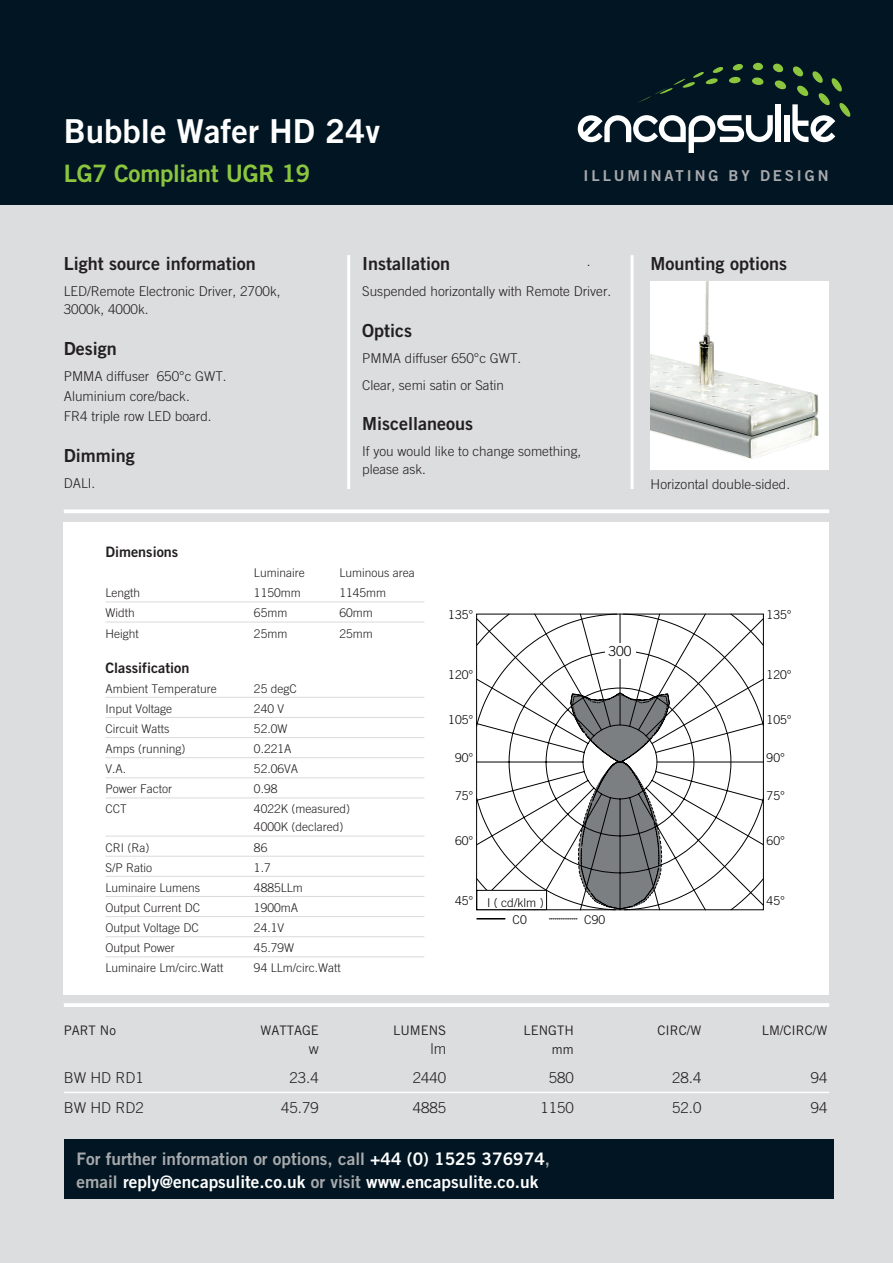
<style>
.page{position:relative;width:893px;height:1263px;background:#dcdddf}
.page>*{position:absolute;margin:0;border:0;box-sizing:border-box;transform-origin:0 0}
.t1{font:33px "Trade Gothic Bold Two";color:#fff}
.t2{font:24px "Trade Gothic Bold Two";letter-spacing:-.01em;color:#8bc63e}
.t3{font:18px "Trade Gothic Bold Two";color:#231f20}
.t4{font:17.25px/22.5px "Trade Gothic Bold Two";color:#fff}
.t5{font:300 15px "Trade Gothic";color:#231f20}
.t6{font:15px "Trade Gothic Bold Two";letter-spacing:.19em;color:#a8a9ad}
.t7{font:14.4px "Trade Gothic Bold Two";color:#231f20}
.t8{font:300 13.95px "Trade Gothic";color:#000001}
.t9{font:300 13.5px/18px "Trade Gothic";color:#231f20}
.t10{font:13.2px "Trade Gothic";color:#231f20}
.t11{font:300 12.15px "Trade Gothic";color:#000001}
.t12{font:300 12px/18px "Trade Gothic";color:#231f20}
.s1{color:#a8a9ad}
</style>
<div class="page">
<div style="left:0;top:0;width:893px;height:204px;background:#011622"></div>
<svg style="left:578px;top:115px;width:195px;height:38px"></svg>
<div style="left:776px;top:104px;width:5px;height:38px;background:#fff"></div>
<div style="left:784px;top:115px;width:5px;height:27px;background:#fff"></div>
<div style="left:753px;top:63px;width:10px;height:7px;background:#8bc63e;border-radius:50%"></div>
<svg style="left:773px;top:63px;width:10px;height:10px"></svg>
<svg style="left:638px;top:64px;width:105px;height:39px"></svg>
<div style="left:752px;top:77px;width:11px;height:8px;background:#8bc63e;border-radius:50%"></div>
<svg style="left:775px;top:80px;width:11px;height:10px"></svg>
<svg style="left:792px;top:66px;width:59px;height:76px"></svg>
<div style="left:64px;top:1140px;width:769px;height:59px;background:#011622"></div>
<hr style="left:64px;top:1092px;width:765px;height:1px;background:#fff">
<svg style="left:64px;top:509px;width:765px;height:4px;background:#fbfbfb"></svg>
<hr style="left:64px;top:1003px;width:765px;height:4px;background:#fff">
<hr style="left:347px;top:255px;width:3px;height:234px;background:#fff">
<hr style="left:631px;top:255px;width:3px;height:234px;background:#fff">
<img style="left:651px;top:281px;width:178px;height:188px">
<div style="left:64px;top:523px;width:765px;height:472px;background:#fff"></div>
<hr style="left:105px;top:601px;width:319px;height:1px;background:#d9dadc">
<hr style="left:105px;top:622px;width:319px;height:1px;background:#d9dadc">
<hr style="left:105px;top:697px;width:319px;height:1px;background:#d9dadc">
<hr style="left:105px;top:717px;width:319px;height:1px;background:#d9dadc">
<hr style="left:105px;top:737px;width:319px;height:1px;background:#d9dadc">
<hr style="left:105px;top:757px;width:319px;height:1px;background:#d9dadc">
<hr style="left:105px;top:777px;width:319px;height:1px;background:#d9dadc">
<hr style="left:105px;top:797px;width:319px;height:1px;background:#d9dadc">
<hr style="left:105px;top:836px;width:319px;height:1px;background:#d9dadc">
<hr style="left:105px;top:856px;width:319px;height:1px;background:#d9dadc">
<hr style="left:105px;top:876px;width:319px;height:1px;background:#d9dadc">
<hr style="left:105px;top:896px;width:319px;height:1px;background:#d9dadc">
<hr style="left:105px;top:916px;width:319px;height:1px;background:#d9dadc">
<hr style="left:105px;top:936px;width:319px;height:1px;background:#d9dadc">
<hr style="left:105px;top:956px;width:319px;height:1px;background:#d9dadc">
<svg style="left:476px;top:614px;width:287px;height:296px"></svg>
<div style="left:477px;top:890px;width:70px;height:20px;background:#fff"></div>
<div style="left:477px;top:890px;width:70px;height:20px;border:1px solid #000001"></div>
<h1 class="t1" style="left:64px;top:110px;width:318px">Bubble Wafer HD 24v</h1>
<h2 class="t2" style="left:64px;top:158px;width:248px">LG7 Compliant UGR 19</h2>
<p class="t6" style="left:584px;top:167px;width:246px">ILLUMINATING BY DESIGN</p>
<h3 class="t3" style="left:64px;top:252px;width:193px">Light source information</h3>
<p class="t9" style="left:64px;top:282px;width:218px">LED/Remote Electronic Driver, 2700k,<br>3000k, 4000k.</p>
<h3 class="t3" style="left:64px;top:337px;width:55px">Design</h3>
<p class="t9" style="left:64px;top:366px;width:164px;line-height:20.1px">PMMA diffuser 650°c GWT.<br>Aluminium core/back.<br>FR4 triple row LED board.</p>
<h3 class="t3" style="left:64px;top:444px;width:73px">Dimming</h3>
<p class="t9" style="left:64px;top:474px;width:33px">DALI.</p>
<p class="t7" style="left:105px;top:543px;width:74px">Dimensions</p>
<h3 class="t3" style="left:362px;top:252px;width:90px">Installation</h3>
<p class="t9" style="left:362px;top:282px;width:251px">Suspended horizontally with Remote Driver.</p>
<h3 class="t3" style="left:362px;top:319px;width:52px">Optics</h3>
<p class="t9" style="left:362px;top:345px;width:161px;line-height:26.5px">PMMA diffuser 650°c GWT.<br>Clear, semi satin or Satin</p>
<h3 class="t3" style="left:362px;top:412px;width:113px">Miscellaneous</h3>
<p class="t9" style="left:362px;top:442px;width:221px">If you would like to change something, please ask.</p>
<p class="t9" style="left:587px;top:252px;width:5px">.</p>
<p class="t12" style="left:254px;top:564px;width:52px">Luminaire</p>
<p class="t12" style="left:339px;top:564px;width:77px">Luminous area</p>
<h3 class="t3" style="left:651px;top:252px;width:138px">Mounting options</h3>
<p class="t9" style="left:651px;top:475px;width:141px">Horizontal double-sided.</p>
<p class="t12" style="left:105px;top:584px;width:36px">Length</p>
<p class="t12" style="left:254px;top:584px;width:48px">1150mm</p>
<p class="t12" style="left:339px;top:584px;width:48px">1145mm</p>
<p class="t12" style="left:105px;top:604px;width:31px">Width</p>
<p class="t12" style="left:254px;top:604px;width:35px">65mm</p>
<p class="t12" style="left:339px;top:604px;width:35px">60mm</p>
<p class="t12" style="left:105px;top:624px;width:35px">Height</p>
<p class="t12" style="left:254px;top:624px;width:35px">25mm</p>
<p class="t12" style="left:339px;top:624px;width:35px">25mm</p>
<p class="t7" style="left:105px;top:658px;width:85px">Classification</p>
<p class="t12" style="left:105px;top:679px;width:113px">Ambient Temperature</p>
<p class="t12" style="left:254px;top:679px;width:44px">25 degC</p>
<p class="t12" style="left:105px;top:699px;width:68px">Input Voltage</p>
<p class="t12" style="left:254px;top:699px;width:32px">240 V</p>
<p class="t12" style="left:105px;top:719px;width:65px">Circuit Watts</p>
<p class="t12" style="left:254px;top:719px;width:35px">52.0W</p>
<p class="t12" style="left:105px;top:740px;width:82px">Amps (running)</p>
<p class="t12" style="left:254px;top:740px;width:39px">0.221A</p>
<p class="t12" style="left:105px;top:760px;width:22px">V.A.</p>
<p class="t12" style="left:254px;top:760px;width:46px">52.06VA</p>
<p class="t12" style="left:105px;top:780px;width:68px">Power Factor</p>
<p class="t12" style="left:254px;top:780px;width:25px">0.98</p>
<p class="t12" style="left:105px;top:800px;width:23px">CCT</p>
<p class="t12" style="left:254px;top:800px;width:98px">4022K (measured)<br>4000K (declared)</p>
<p class="t12" style="left:105px;top:838px;width:46px">CRI (Ra)</p>
<p class="t12" style="left:254px;top:838px;width:15px">86</p>
<p class="t12" style="left:105px;top:858px;width:48px">S/P Ratio</p>
<p class="t12" style="left:254px;top:858px;width:18px">1.7</p>
<p class="t12" style="left:105px;top:878px;width:96px">Luminaire Lumens</p>
<p class="t12" style="left:254px;top:878px;width:50px">4885LLm</p>
<p class="t12" style="left:105px;top:898px;width:96px">Output Current DC</p>
<p class="t12" style="left:254px;top:898px;width:46px">1900mA</p>
<p class="t12" style="left:105px;top:919px;width:95px">Output Voltage DC</p>
<p class="t12" style="left:254px;top:919px;width:32px">24.1V</p>
<p class="t12" style="left:105px;top:939px;width:71px">Output Power</p>
<p class="t12" style="left:254px;top:939px;width:42px">45.79W</p>
<p class="t12" style="left:105px;top:959px;width:119px">Luminaire Lm/circ.Watt</p>
<p class="t12" style="left:254px;top:959px;width:88px">94 LLm/circ.Watt</p>
<p class="t11" style="left:448px;top:607px;width:27px">135°</p>
<p class="t11" style="left:767px;top:607px;width:27px">135°</p>
<p class="t8" style="left:608px;top:642px;width:25px">300</p>
<p class="t11" style="left:448px;top:668px;width:27px">120°</p>
<p class="t11" style="left:767px;top:668px;width:27px">120°</p>
<p class="t11" style="left:448px;top:712px;width:27px">105°</p>
<p class="t11" style="left:767px;top:712px;width:27px">105°</p>
<p class="t11" style="left:455px;top:750px;width:20px">90°</p>
<p class="t11" style="left:767px;top:750px;width:20px">90°</p>
<p class="t11" style="left:455px;top:789px;width:20px">75°</p>
<p class="t11" style="left:767px;top:789px;width:20px">75°</p>
<p class="t11" style="left:455px;top:833px;width:20px">60°</p>
<p class="t11" style="left:767px;top:833px;width:20px">60°</p>
<p class="t11" style="left:455px;top:894px;width:20px">45°</p>
<p class="t11" style="left:767px;top:894px;width:20px">45°</p>
<p class="t11" style="left:487px;top:895px;width:58px">I ( cd/klm )</p>
<p class="t11" style="left:512px;top:913px;width:16px">C0</p>
<p class="t11" style="left:584px;top:913px;width:22px">C90</p>
<p class="t10" style="left:64px;top:1022px;width:54px">PART No</p>
<p class="t10" style="left:260px;top:1022px;width:60px">WATTAGE</p>
<p class="t10" style="left:393px;top:1022px;width:55px">LUMENS</p>
<p class="t10" style="left:523px;top:1022px;width:52px">LENGTH</p>
<p class="t10" style="left:658px;top:1022px;width:45px">CIRC/W</p>
<p class="t10" style="left:762px;top:1022px;width:67px">LM/CIRC/W</p>
<p class="t5" style="left:309px;top:1039px;width:12px">w</p>
<p class="t5" style="left:430px;top:1039px;width:17px">lm</p>
<p class="t10" style="left:552px;top:1041px;width:23px">mm</p>
<p class="t5" style="left:64px;top:1069px;width:82px">BW HD RD1</p>
<p class="t5" style="left:290px;top:1069px;width:31px">23.4</p>
<p class="t5" style="left:413px;top:1069px;width:35px">2440</p>
<p class="t5" style="left:549px;top:1069px;width:27px">580</p>
<p class="t5" style="left:672px;top:1069px;width:31px">28.4</p>
<p class="t5" style="left:811px;top:1069px;width:18px">94</p>
<p class="t5" style="left:64px;top:1098px;width:82px">BW HD RD2</p>
<p class="t5" style="left:281px;top:1098px;width:39px">45.79</p>
<p class="t5" style="left:413px;top:1098px;width:35px">4885</p>
<p class="t5" style="left:540px;top:1098px;width:35px">1150</p>
<p class="t5" style="left:672px;top:1098px;width:31px">52.0</p>
<p class="t5" style="left:811px;top:1098px;width:18px">94</p>
<h3 class="t4" style="left:77px;top:1147px;width:475px"><span class="s1">For further information or options, call</span> +44 (0) 1525 376974<span class="s1">, email</span> reply@encapsulite.co.uk <span class="s1">or visit</span> www.encapsulite.co.uk</h3>
</div>
